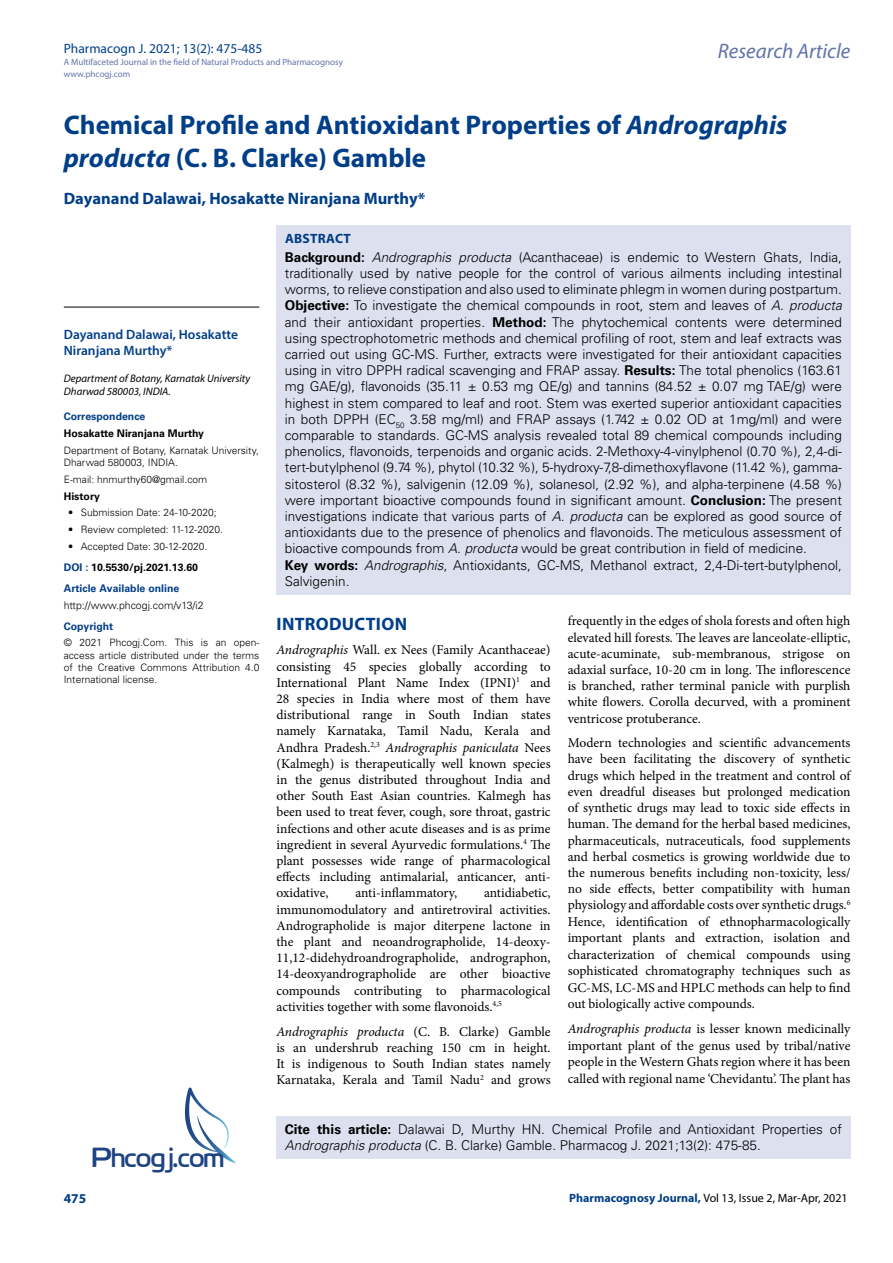
<style>
.page{position:relative;width:893px;height:1263px;background:#fff}
.page>*{position:absolute;margin:0;border:0;box-sizing:border-box;transform-origin:0 0}
.t1{font:27.6px "Cloud World";color:#1e4384}
.t2{font:700 27px/33px "Myriad Pro";color:#003e88}
.t3{font:italic 21px "Myriad Pro";color:#6273aa}
.t4{font:700 18px "Myriad Pro";letter-spacing:.015em;color:#003e88}
.t5{font:700 16.5px "Myriad Pro";color:#003e88}
.t6{font:13.5px/16.2px "Minion Pro";color:#000;text-align:justify}
.t7{font:300 13.5px/16.2px "Univers LT Std";color:#000}
.t8{font:600 13.5px/16.2px "Myriad Pro";color:#003e88}
.t9{font:13.5px "Myriad Pro";color:#003f89}
.t10{font:700 13.5px "Myriad Pro";letter-spacing:.02em;color:#003e88}
.t11{font:12px "Myriad Pro";color:#000}
.t12{font:italic 10.8px/12.9px "Myriad Pro";color:#000}
.t13{font:700 10.5px/21.1px "Univers LT Std";color:#003e88}
.t14{font:700 10.5px "Univers LT Std";color:#000}
.t15{font:300 10.5px "Univers LT Std";color:#000}
.t16{font:300 10.2px/12.3px "Univers LT Std";color:#000}
.t17{font:9px/12px "Myriad Pro";color:#6273aa}
.s1{font-style:italic}
.s2{color:#000}
.s3{font-weight:700}
.s4{font-weight:700;color:#003e88}
</style>
<div class="page">
<div style="left:276px;top:1115px;width:574px;height:43px;background:#dde0ef"></div>
<svg style="left:185px;top:1087px;width:51px;height:76px"></svg>
<div style="left:276px;top:225px;width:574px;height:369px;background:#dde0ef"></div>
<hr style="left:64px;top:307px;width:195px;height:1px;background:#000">
<p class="t9" style="left:64px;top:40px;width:200px">Pharmacogn J. 2021; 13(2): 475-485</p>
<p class="t17" style="left:64px;top:55px;width:281px">A Multifaceted Journal in the field of Natural Products and Pharmacognosy www.phcogj.com</p>
<h3 class="t3" style="left:718px;top:38px;width:134px">Research Article</h3>
<h2 class="t2" style="left:64px;top:108px;width:725px">Chemical Profile and Antioxidant Properties of <span class="s1">Andrographis producta</span> (C. B. Clarke) Gamble</h2>
<p class="t5" style="left:64px;top:187px;width:363px">Dayanand Dalawai, Hosakatte Niranjana Murthy*</p>
<p class="t8" style="left:64px;top:326px;width:176px">Dayanand Dalawai, Hosakatte<br>Niranjana Murthy*</p>
<p class="t12" style="left:64px;top:372px;width:188px">Department of Botany, Karnatak University<br>Dharwad 580003, INDIA.</p>
<p class="t13" style="left:64px;top:406px;width:83px">Correspondence</p>
<p class="t14" style="left:64px;top:427px;width:142px">Hosakatte Niranjana Murthy</p>
<p class="t16" style="left:64px;top:444px;width:197px">Department of Botany, Karnatak University,<br>Dharwad 580003, INDIA.</p>
<p class="t16" style="left:64px;top:473px;width:145px">E-mail: hnmurthy60@gmail.com</p>
<p class="t14" style="left:64px;top:490px;width:38px">History</p>
<p class="t16" style="left:68px;top:506px;width:150px">• Submission Date: 24-10-2020;</p>
<p class="t16" style="left:68px;top:523px;width:156px">• Review completed: 11-12-2020.</p>
<p class="t16" style="left:68px;top:540px;width:141px">• Accepted Date: 30-12-2020.</p>
<p class="t13" style="left:64px;top:556px;width:136px">DOI : <span class="s2">10.5530/pj.2021.13.60<br></span>Article Available online</p>
<p class="t15" style="left:64px;top:599px;width:141px">http://www.phcogj.com/v13/i2</p>
<p class="t13" style="left:64px;top:616px;width:51px">Copyright</p>
<p class="t16" style="left:64px;top:637px;width:197px;text-align:justify">© 2021 Phcogj.Com. This is an open&shy;access article distributed under the terms of the Creative Commons Attribution 4.0<br>International license.</p>
<h1 class="t1" style="left:92px;top:1136px;width:134px">Phcogj.com</h1>
<p class="t10" style="left:64px;top:1190px;width:24px">475</p>
<p class="t10" style="left:285px;top:230px;width:67px">ABSTRACT</p>
<p class="t7" style="left:285px;top:249px;width:559px"><span class="s3">Background:</span> <span class="s1">Andrographis producta</span> (Acanthaceae) is endemic to Western Ghats, India, traditionally used by native people for the control of various ailments including intestinal worms, to relieve constipation and also used to eliminate phlegm in women during postpartum.<br><span class="s3">Objective:</span> To investigate the chemical compounds in root, stem and leaves of <span class="s1">A. producta </span>and their antioxidant properties. <span class="s3">Method:</span> The phytochemical contents were determined using spectrophotometric methods and chemical profiling of root, stem and leaf extracts was carried out using GC-MS. Further, extracts were investigated for their antioxidant capacities using in vitro DPPH radical scavenging and FRAP assay. <span class="s3">Results:</span> The total phenolics (163.61 mg GAE/g), flavonoids (35.11 ± 0.53 mg QE/g) and tannins (84.52 ± 0.07 mg TAE/g) were highest in stem compared to leaf and root. Stem was exerted superior antioxidant capacities in both DPPH (EC<sub>50</sub> 3.58 mg/ml) and FRAP assays (1.742 ± 0.02 OD at 1mg/ml) and were comparable to standards. GC-MS analysis revealed total 89 chemical compounds including phenolics, flavonoids, terpenoids and organic acids. 2-Methoxy-4-vinylphenol (0.70 %), 2,4-di&shy;tert-butylphenol (9.74 %), phytol (10.32 %), 5-hydroxy-7,8-dimethoxyflavone (11.42 %), gamma&shy;sitosterol (8.32 %), salvigenin (12.09 %), solanesol, (2.92 %), and alpha-terpinene (4.58 %) were important bioactive compounds found in significant amount<span class="s1">.</span> <span class="s3">Conclusion:</span> The present investigations indicate that various parts of <span class="s1">A. producta</span> can be explored as good source of antioxidants due to the presence of phenolics and flavonoids. The meticulous assessment of bioactive compounds from <span class="s1">A. producta</span> would be great contribution in field of medicine.<br><span class="s3">Key words:</span> <span class="s1">Andrographis</span>, Antioxidants, GC-MS, Methanol extract, 2,4-Di-tert-butylphenol, Salvigenin.</p>
<h3 class="t4" style="left:277px;top:612px;width:132px">INTRODUCTION</h3>
<p class="t6" style="left:276px;top:642px;width:276px"><span class="s1">Andrographis</span> Wall. ex Nees (Family Acanthaceae) consisting 45 species globally according to International Plant Name Index (IPNI)<sup>1</sup> and 28 species in India where most of them have distributional range in South Indian states namely Karnataka, Tamil Nadu, Kerala and Andhra Pradesh.<sup>2,3</sup> <span class="s1">Andrographis paniculata</span> Nees (Kalmegh) is therapeutically well known species in the genus distributed throughout India and other South East Asian countries. Kalmegh has been used to treat fever, cough, sore throat, gastric infections and other acute diseases and is as prime ingredient in several Ayurvedic formulations.<sup>4</sup> The plant possesses wide range of pharmacological effects including antimalarial, anticancer, anti&shy;oxidative,</p>
<p class="t6" style="left:276px;top:885px;width:276px;text-indent:208px">antidiabetic, immunomodulatory and antiretroviral activities.<br>Andrographolide is major diterpene lactone in the plant and neoandrographolide, 14-deoxy-11,12-didehydroandrographolide, andrographon, 14-deoxyandrographolide are other bioactive compounds contributing to pharmacological activities together with some flavonoids.<sup>4,5</sup></p>
<p class="t6" style="left:276px;top:1023px;width:276px"><span class="s1">Andrographis producta</span> (C. B. Clarke) Gamble is an undershrub reaching 150 cm in height.<br>It is indigenous to South Indian states namely Karnataka, Kerala and Tamil Nadu<sup>2</sup> and grows</p>
<p class="t6" style="left:355px;top:885px;width:103px">anti-inflammatory,</p>
<p class="t6" style="left:568px;top:613px;width:284px">frequently in the edges of shola forests and often high elevated hill forests. The leaves are lanceolate-elliptic, acute-acuminate, sub-membranous, strigose on adaxial surface, 10-20 cm in long. The inflorescence is branched, rather terminal panicle with purplish white flowers. Corolla decurved, with a prominent ventricose protuberance.</p>
<p class="t6" style="left:568px;top:735px;width:284px">Modern technologies and scientific advancements have been facilitating the discovery of synthetic drugs which helped in the treatment and control of even dreadful diseases but prolonged medication of synthetic drugs may lead to toxic side effects in human. The demand for the herbal based medicines, pharmaceuticals, nutraceuticals, food supplements and herbal cosmetics is growing worldwide due to the numerous benefits including non-toxicity, less/ no side effects, better compatibility with human physiology and affordable costs over synthetic drugs.<sup>6<br></sup>Hence, identification of ethnopharmacologically important plants and extraction, isolation and characterization of chemical compounds using sophisticated chromatography techniques such as GC-MS, LC-MS and HPLC methods can help to find out biologically active compounds.</p>
<p class="t6" style="left:568px;top:1021px;width:284px"><span class="s1">Andrographis producta</span> is lesser known medicinally important plant of the genus used by tribal/native people in the Western Ghats region where it has been called with regional name ‘Chevidantu’. The plant has</p>
<p class="t7" style="left:285px;top:1121px;width:559px"><span class="s3">Cite this article:</span> Dalawai D, Murthy HN. Chemical Profile and Antioxidant Properties of<br><span class="s1">Andrographis producta</span> (C. B. Clarke) Gamble. Pharmacog J. 2021;13(2): 475-85.</p>
<p class="t11" style="left:569px;top:1190px;width:280px"><span class="s4">Pharmacognosy Journal,</span> Vol 13, Issue 2, Mar-Apr, 2021</p>
</div>
